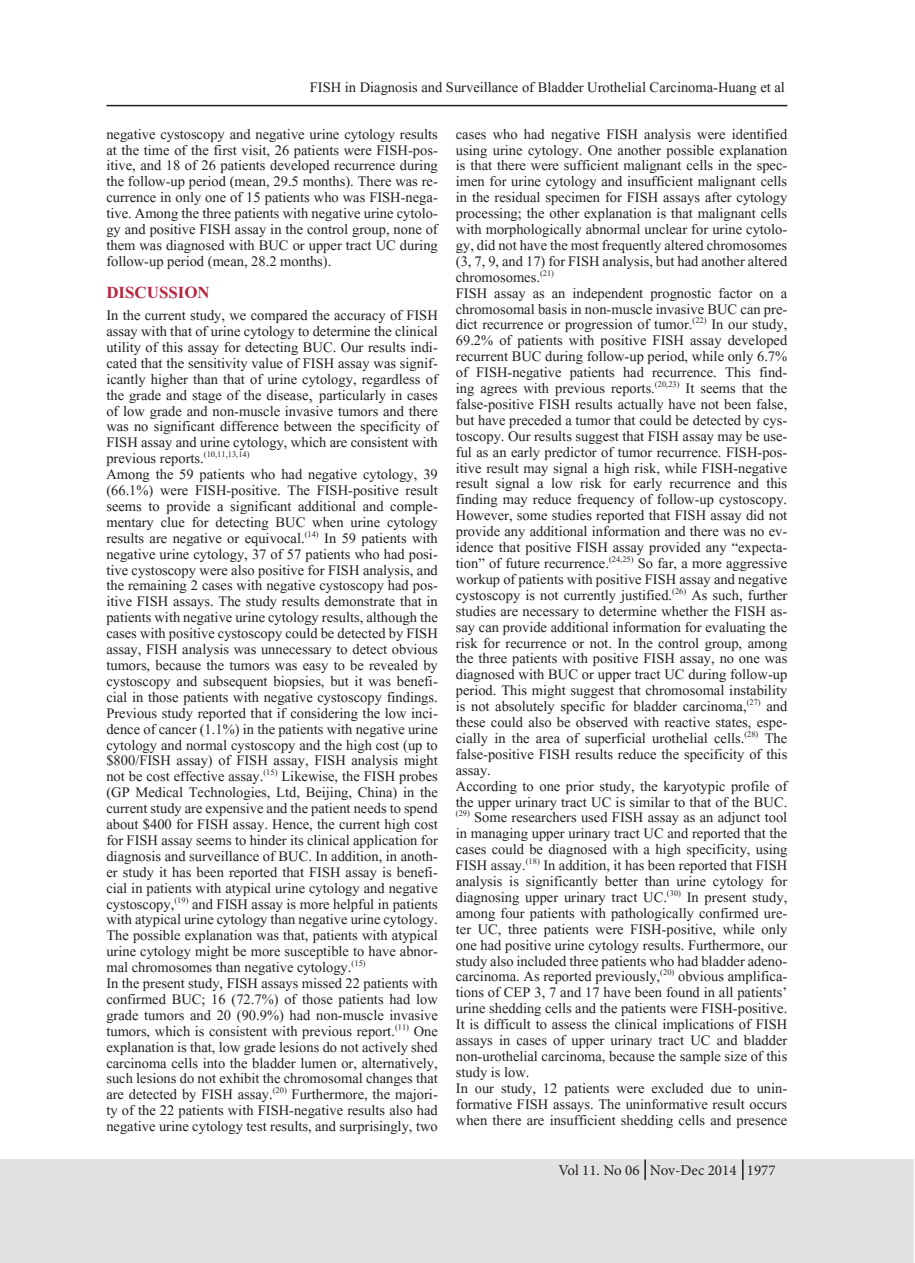
<style>
.page{position:relative;width:915px;height:1263px;background:#fff}
.page>*{position:absolute;margin:0;border:0;box-sizing:border-box;transform-origin:0 0}
.t1{font:700 21px "Aparajita";color:#b62841}
.t2{font:18px/15.9px "Aparajita";color:#231f20;text-align:justify}
.t3{font:15px "Minion Pro";color:#231f20}
.s1{font-family:"Times New Roman"}
</style>
<div class="page">
<div style="left:0;top:1159px;width:913px;height:104px;background:#e1e2e4"></div>
<hr style="left:106px;top:105px;width:681px;height:1px;background:#231f20">
<svg style="left:644px;top:1159px;width:1px;height:21px"></svg>
<hr style="left:741px;top:1159px;width:2px;height:21px;background:#231f20">
<p class="t2" style="left:310px;top:81px;width:476px">FISH in Diagnosis and Surveillance of Bladder Urothelial Carcinoma-Huang et al</p>
<p class="t2" style="left:106px;top:128px;width:333px">negative cystoscopy and negative urine cytology results at the time of the first visit, 26 patients were FISH-pos&shy;itive, and 18 of 26 patients developed recurrence during the follow-up period (mean, 29.5 months). There was re&shy;currence in only one of 15 patients who was FISH-nega&shy;tive. Among the three patients with negative urine cytolo&shy;gy and positive FISH assay in the control group, none of them was diagnosed with BUC or upper tract UC during follow-up period (mean, 28.2 months).</p>
<p class="t1" style="left:106px;top:282px;width:105px">DISCUSSION</p>
<p class="t2" style="left:106px;top:309px;width:333px">In the current study, we compared the accuracy of FISH assay with that of urine cytology to determine the clinical utility of this assay for detecting BUC. Our results indi&shy;cated that the sensitivity value of FISH assay was signif&shy;icantly higher than that of urine cytology, regardless of the grade and stage of the disease<span class="s1">,</span> particularly in cases of low grade and non-muscle invasive tumors and there was no significant difference between the specificity of FISH assay and urine cytology, which are consistent with previous reports.<sup>(10,11,13,14)</sup></p>
<p class="t2" style="left:106px;top:468px;width:333px">Among the 59 patients who had negative cytology, 39 (66.1%) were FISH-positive. The FISH-positive result seems to provide a significant additional and comple&shy;mentary clue for detecting BUC when urine cytology results are negative or equivocal.<sup>(14)</sup> In 59 patients with negative urine cytology, 37 of 57 patients who had posi&shy;tive cystoscopy were also positive for FISH analysis, and the remaining 2 cases with negative cystoscopy had pos&shy;itive FISH assays. The study results demonstrate that in patients with negative urine cytology results, although the cases with positive cystoscopy could be detected by FISH assay, FISH analysis was unnecessary to detect obvious tumors, because the tumors was easy to be revealed by cystoscopy and subsequent biopsies, but it was benefi&shy;cial in those patients with negative cystoscopy findings.<br>Previous study reported that if considering the low inci&shy;dence of cancer (1.1%) in the patients with negative urine cytology and normal cystoscopy and the high cost (up to $800/FISH assay) of FISH assay, FISH analysis might not be cost effective assay.<sup>(15)</sup> Likewise, the FISH probes (GP Medical Technologies, Ltd, Beijing, China) in the current study are expensive and the patient needs to spend about $400 for FISH assay. Hence, the current high cost for FISH assay seems to hinder its clinical application for diagnosis and surveillance of BUC. In addition, in anoth&shy;er study it has been reported that FISH assay is benefi&shy;cial in patients with atypical urine cytology and negative cystoscopy,<sup>(19)</sup> and FISH assay is more helpful in patients with atypical urine cytology than negative urine cytology.<br>The possible explanation was that, patients with atypical urine cytology might be more susceptible to have abnor&shy;mal chromosomes than negative cytology.<sup>(15)</sup></p>
<p class="t2" style="left:106px;top:977px;width:333px">In the present study, FISH assays missed 22 patients with confirmed BUC; 16 (72.7%) of those patients had low grade tumors and 20 (90.9%) had non-muscle invasive tumors, which is consistent with previous report.<sup>(11)</sup> One explanation is that, low grade lesions do not actively shed carcinoma cells into the bladder lumen or, alternatively, such lesions do not exhibit the chromosomal changes that are detected by FISH assay.<sup>(20)</sup> Furthermore, the majori&shy;ty of the 22 patients with FISH-negative results also had negative urine cytology test results, and surprisingly, two</p>
<p class="t2" style="left:455px;top:128px;width:333px">cases who had negative FISH analysis were identified using urine cytology. One another possible explanation is that there were sufficient malignant cells in the spec&shy;imen for urine cytology and insufficient malignant cells in the residual specimen for FISH assays after cytology processing; the other explanation is that malignant cells with morphologically abnormal unclear for urine cytolo&shy;gy, did not have the most frequently altered chromosomes (3, 7, 9, and 17) for FISH analysis, but had another altered chromosomes.<sup>(21)</sup></p>
<p class="t2" style="left:455px;top:287px;width:333px">FISH assay as an independent prognostic factor on a chromosomal basis in non-muscle invasive BUC can pre&shy;dict recurrence or progression of tumor.<sup>(22)</sup> In our study, 69.2% of patients with positive FISH assay developed recurrent BUC during follow-up period, while only 6.7% of FISH-negative patients had recurrence. This find&shy;ing agrees with previous reports.<sup>(20,23)</sup> It seems that the false-positive FISH results actually have not been false, but have preceded a tumor that could be detected by cys&shy;toscopy. Our results suggest that FISH assay may be use&shy;ful as an early predictor of tumor recurrence. FISH-pos&shy;itive result may signal a high risk, while FISH-negative result signal a low risk for early recurrence and this finding may reduce frequency of follow-up cystoscopy.<br>However, some studies reported that FISH assay did not provide any additional information and there was no ev&shy;idence that positive FISH assay provided any “expecta&shy;tion” of future recurrence.<sup>(24,25)</sup> So far, a more aggressive workup of patients with positive FISH assay and negative cystoscopy is not currently justified.<sup>(26)</sup> As such, further studies are necessary to determine whether the FISH as&shy;say can provide additional information for evaluating the risk for recurrence or not. In the control group, among the three patients with positive FISH assay, no one was diagnosed with BUC or upper tract UC during follow-up period. This might suggest that chromosomal instability is not absolutely specific for bladder carcinoma,<sup>(27)</sup> and these could also be observed with reactive states, espe&shy;cially in the area of superficial urothelial cells.<sup>(28)</sup> The false-positive FISH results reduce the specificity of this assay.</p>
<p class="t2" style="left:455px;top:780px;width:333px">According to one prior study, the karyotypic profile of the upper urinary tract UC is similar to that of the BUC. <sup>(29)</sup> Some researchers used FISH assay as an adjunct tool in managing upper urinary tract UC and reported that the cases could be diagnosed with a high specificity, using FISH assay.<sup>(18)</sup> In addition, it has been reported that FISH analysis is significantly better than urine cytology for diagnosing upper urinary tract UC.<sup>(30)</sup> In present study, among four patients with pathologically confirmed ure&shy;ter UC, three patients were FISH-positive, while only one had positive urine cytology results. Furthermore, our study also included three patients who had bladder adeno&shy;carcinoma. As reported previously,<sup>(20)</sup> obvious amplifica&shy;tions of CEP 3, 7 and 17 have been found in all patients’ urine shedding cells and the patients were FISH-positive.<br>It is difficult to assess the clinical implications of FISH assays in cases of upper urinary tract UC and bladder non-urothelial carcinoma, because the sample size of this study is low.</p>
<p class="t2" style="left:455px;top:1082px;width:333px">In our study, 12 patients were excluded due to unin&shy;formative FISH assays. The uninformative result occurs when there are insufficient shedding cells and presence</p>
<p class="t3" style="left:558px;top:1160px;width:219px">Vol 11. No 06 Nov-Dec 2014 1977</p>
</div>
